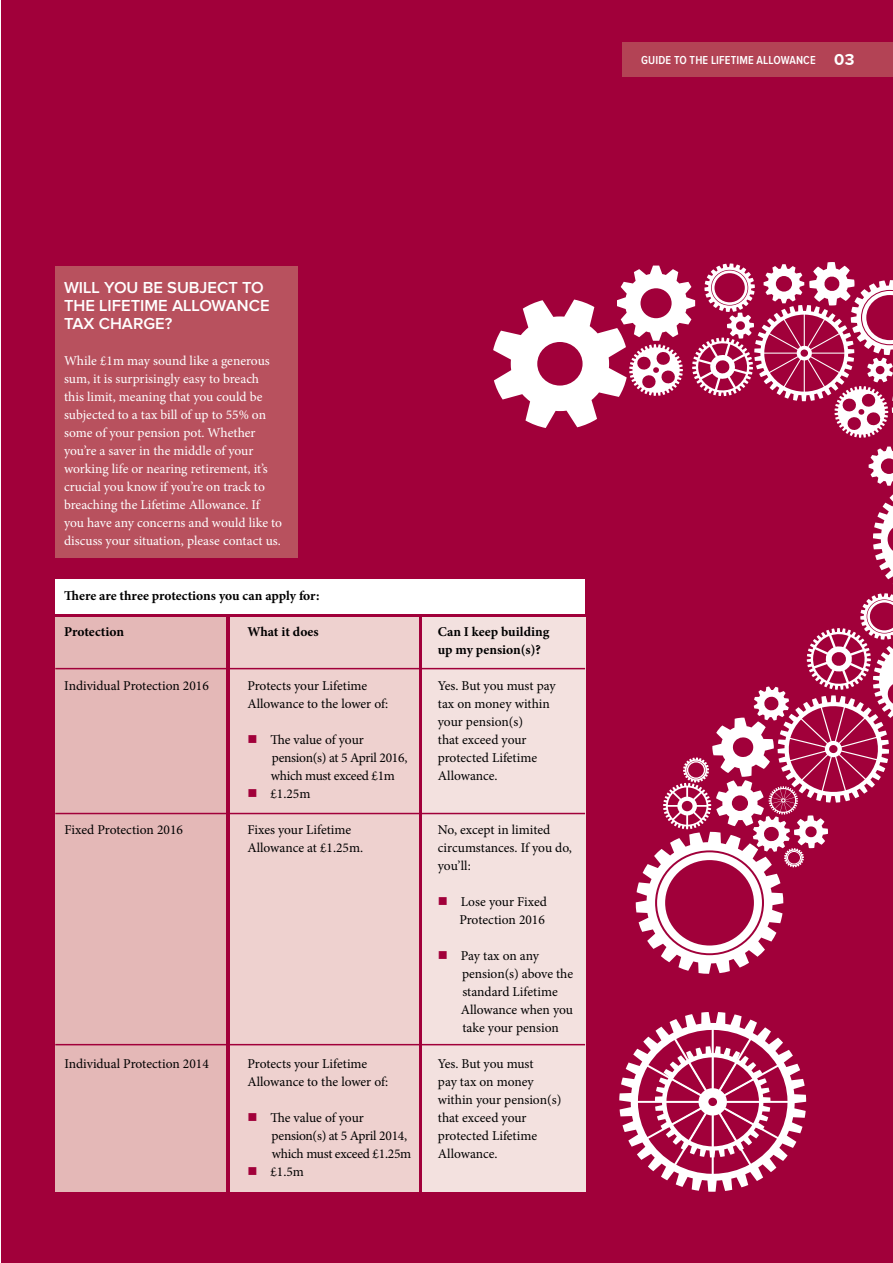
<style>
.page{position:relative;width:893px;height:1263px;background:#fff}
.page>*{position:absolute;margin:0;border:0;box-sizing:border-box;transform-origin:0 0}
.t1{font:600 16.5px/18px "Proxima Nova";color:#fff}
.t2{font:13.5px/18px "Minion Pro";letter-spacing:-.005em;color:#000}
.t3{font:13.5px/18px "Minion Pro";letter-spacing:-.005em;color:#fff}
.t4{font:700 13.5px/18px "Minion Pro";letter-spacing:-.005em;color:#000}
.t5{font:600 12px "Proxima Nova Cond";letter-spacing:.01em;color:#fff}
.s1{font-family:"Proxima Nova";font-weight:700;font-size:16.5px}
.s2{color:#a1003a}
</style>
<div class="page">
<div style="left:1px;top:0;width:892px;height:1263px;background:#a1003a"></div>
<div style="left:622px;top:43px;width:271px;height:34px;background:#b34355"></div>
<div style="left:56px;top:266px;width:242px;height:292px;background:#b8515e"></div>
<div style="left:55px;top:579px;width:530px;height:34px;background:#fff"></div>
<svg style="left:619px;top:1012px;width:187px;height:180px"></svg>
<svg style="left:493px;top:262px;width:400px;height:712px"></svg>
<div style="left:55px;top:617px;width:170px;height:575px;background:#e4b8b7"></div>
<div style="left:230px;top:617px;width:188px;height:575px;background:#eed1cf"></div>
<div style="left:422px;top:617px;width:163px;height:575px;background:#f3e1df"></div>
<hr style="left:55px;top:668px;width:530px;height:1px;background:#a1003a">
<hr style="left:55px;top:813px;width:530px;height:1px;background:#a1003a">
<hr style="left:55px;top:1044px;width:530px;height:1px;background:#a1003a">
<p class="t5" style="left:641px;top:55px;width:215px">GUIDE TO THE LIFETIME ALLOWANCE <span class="s1">03</span></p>
<p class="t1" style="left:64px;top:279px;width:207px">WILL YOU BE SUBJECT TO<br>THE LIFETIME ALLOWANCE<br>TAX CHARGE?</p>
<p class="t3" style="left:64px;top:352px;width:220px">While £1m may sound like a generous sum, it is surprisingly easy to breach this limit, meaning that you could be subjected to a tax bill of up to 55% on some of your pension pot. Whether you’re a saver in the middle of your working life or nearing retirement, it’s crucial you know if you’re on track to breaching the Lifetime Allowance. If you have any concerns and would like to discuss your situation, please contact us.</p>
<p class="t4" style="left:64px;top:586px;width:257px">There are three protections you can apply for:</p>
<p class="t4" style="left:64px;top:622px;width:61px">Protection</p>
<p class="t4" style="left:247px;top:622px;width:73px">What it does</p>
<p class="t4" style="left:438px;top:622px;width:113px">Can I keep building up my pension(s)?</p>
<p class="t2" style="left:64px;top:677px;width:146px">Individual Protection 2016</p>
<p class="t2" style="left:247px;top:677px;width:122px">Protects your Lifetime</p>
<p class="t2" style="left:438px;top:677px;width:119px">Yes. But you must pay</p>
<p class="t2" style="left:247px;top:695px;width:142px">Allowance to the lower of:</p>
<p class="t2" style="left:438px;top:695px;width:114px">tax on money within your pension(s)</p>
<p class="t2" style="left:247px;top:731px;width:118px"><span class="s2">■</span> The value of your</p>
<p class="t2" style="left:438px;top:731px;width:90px">that exceed your</p>
<p class="t2" style="left:272px;top:749px;width:137px">pension(s) at 5 April 2016,</p>
<p class="t2" style="left:438px;top:749px;width:101px">protected Lifetime</p>
<p class="t2" style="left:271px;top:767px;width:126px">which must exceed £1m</p>
<p class="t2" style="left:438px;top:767px;width:61px">Allowance.</p>
<p class="t2" style="left:247px;top:785px;width:65px"><span class="s2">■</span> £1.25m</p>
<p class="t2" style="left:64px;top:821px;width:120px">Fixed Protection 2016</p>
<p class="t2" style="left:247px;top:821px;width:105px">Fixes your Lifetime</p>
<p class="t2" style="left:438px;top:821px;width:114px">No, except in limited</p>
<p class="t2" style="left:247px;top:839px;width:117px">Allowance at £1.25m.</p>
<p class="t2" style="left:438px;top:839px;width:136px">circumstances. If you do, you’ll:</p>
<p class="t2" style="left:438px;top:893px;width:111px;text-align:right"><span class="s2">■</span> Lose your Fixed<br>Protection 2016</p>
<p class="t2" style="left:461px;top:947px;width:114px;text-indent:-23px"><span class="s2">■</span> Pay tax on any pension(s) above the standard Lifetime<br>Allowance when you take your pension</p>
<p class="t2" style="left:64px;top:1055px;width:146px">Individual Protection 2014</p>
<p class="t2" style="left:247px;top:1055px;width:122px">Protects your Lifetime</p>
<p class="t2" style="left:438px;top:1055px;width:97px">Yes. But you must</p>
<p class="t2" style="left:247px;top:1073px;width:142px">Allowance to the lower of:</p>
<p class="t2" style="left:438px;top:1073px;width:125px">pay tax on money within your pension(s)</p>
<p class="t2" style="left:247px;top:1109px;width:118px"><span class="s2">■</span> The value of your</p>
<p class="t2" style="left:438px;top:1109px;width:90px">that exceed your</p>
<p class="t2" style="left:272px;top:1127px;width:137px">pension(s) at 5 April 2014,</p>
<p class="t2" style="left:438px;top:1127px;width:101px">protected Lifetime</p>
<p class="t2" style="left:272px;top:1145px;width:141px">which must exceed £1.25m</p>
<p class="t2" style="left:438px;top:1145px;width:61px">Allowance.</p>
<p class="t2" style="left:247px;top:1163px;width:58px"><span class="s2">■</span> £1.5m</p>
</div>
